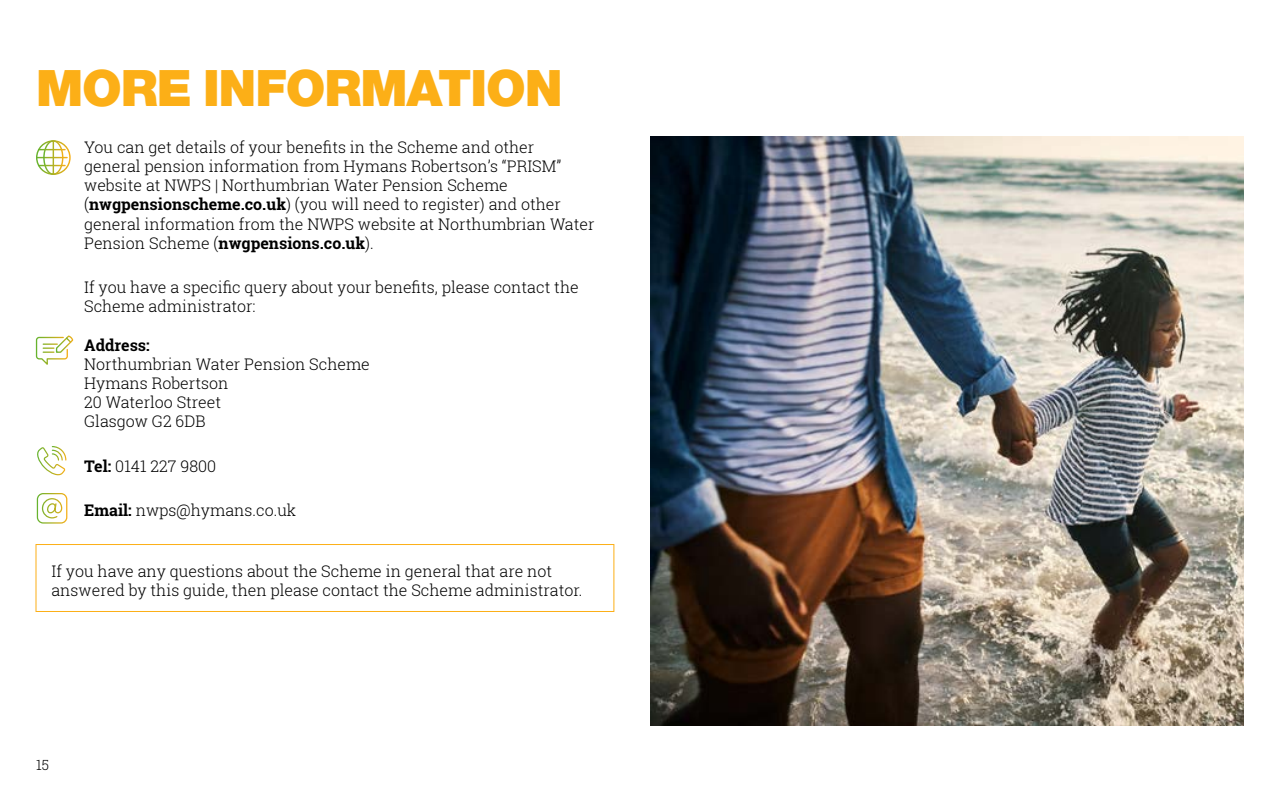
<style>
.page{position:relative;width:1280px;height:800px;background:#fff}
.page>*{position:absolute;margin:0;border:0;box-sizing:border-box;transform-origin:0 0}
.t1{font:900 50px "Helvetica Neue";letter-spacing:-.02em;color:#fcaf17}
.t2{font:300 16px/19.2px "Roboto Slab";color:#000}
.t3{font:700 16px "Roboto Slab";color:#000}
.t4{font:300 14px "Roboto Slab";color:#000}
.s1{font-weight:700}
</style>
<div class="page">
<svg style="left:36px;top:140px;width:35px;height:35px"></svg>
<svg style="left:35px;top:335px;width:39px;height:30px"></svg>
<svg style="left:37px;top:446px;width:30px;height:30px"></svg>
<svg style="left:36px;top:493px;width:32px;height:31px"></svg>
<div style="left:36px;top:544px;width:578px;height:68px;border:1px solid #fcaf17"></div>
<img style="left:650px;top:136px;width:594px;height:590px">
<h1 class="t1" style="left:36px;top:59px;width:528px">MORE INFORMATION</h1>
<p class="t2" style="left:84px;top:137px;width:512px">You can get details of your benefits in the Scheme and other general pension information from Hymans Robertson’s “PRISM” website at NWPS | Northumbrian Water Pension Scheme (<span class="s1">nwgpensionscheme.co.uk</span>) (you will need to register) and other general information from the NWPS website at Northumbrian Water Pension Scheme (<span class="s1">nwgpensions.co.uk</span>).</p>
<p class="t2" style="left:84px;top:277px;width:496px">If you have a specific query about your benefits, please contact the<br>Scheme administrator:</p>
<p class="t3" style="left:84px;top:334px;width:67px">Address:</p>
<p class="t2" style="left:84px;top:354px;width:287px">Northumbrian Water Pension Scheme<br>Hymans Robertson<br>20 Waterloo Street<br>Glasgow G2 6DB</p>
<p class="t2" style="left:84px;top:456px;width:134px"><span class="s1">Tel:</span> 0141 227 9800</p>
<p class="t2" style="left:84px;top:500px;width:214px"><span class="s1">Email:</span> nwps@hymans.co.uk</p>
<p class="t2" style="left:52px;top:561px;width:532px">If you have any questions about the Scheme in general that are not answered by this guide, then please contact the Scheme administrator.</p>
<p class="t4" style="left:36px;top:756px;width:14px">15</p>
</div>
